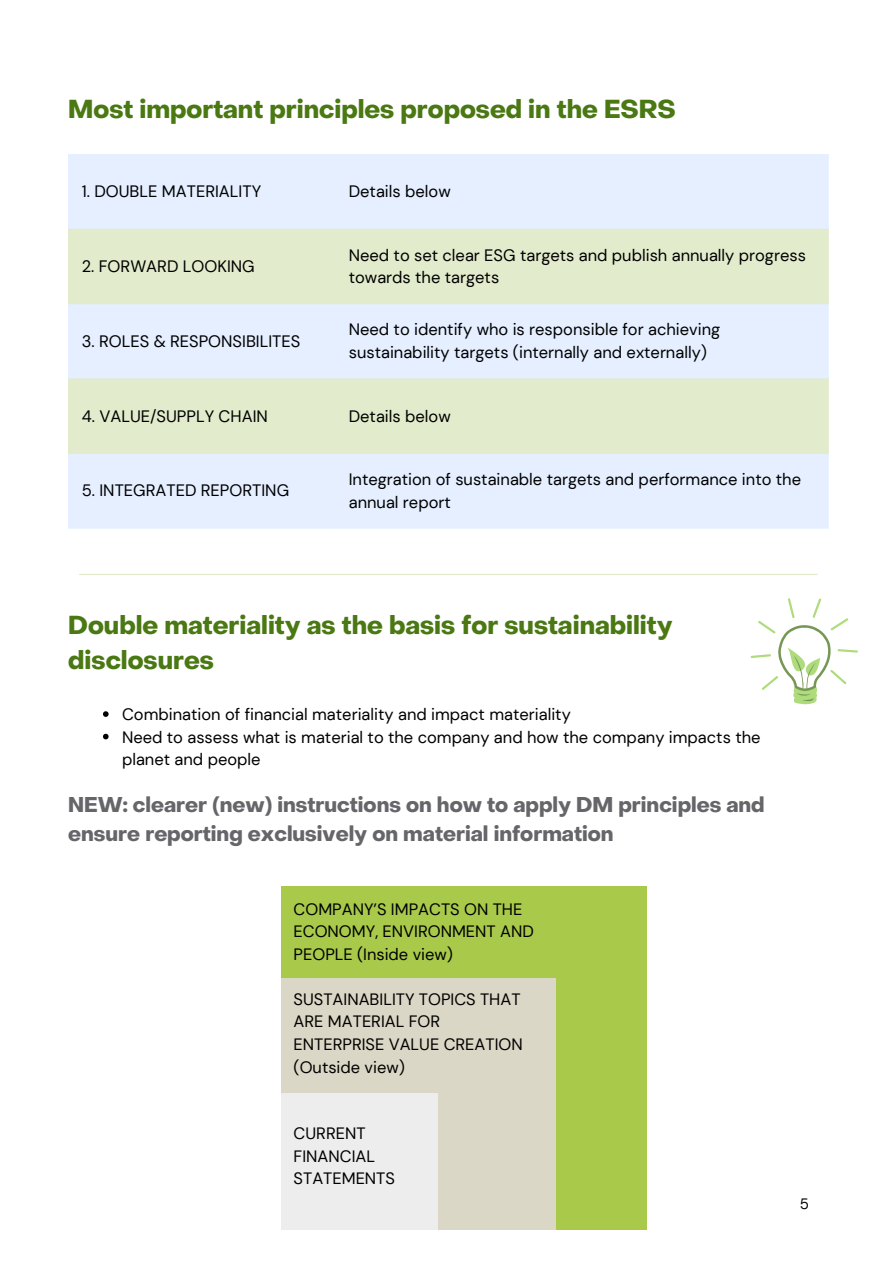
<style>
.page{position:relative;width:894px;height:1264px;background:#fff}
.page>*{position:absolute;margin:0;border:0;box-sizing:border-box;transform-origin:0 0}
.t1{font:700 25.5px/34.8px "Object Sans";color:#4a7812}
.t2{font:700 21px/29.2px "Object Sans";color:#65656a}
.t3{font:16.5px/22.5px "DM Sans";color:#000}
.t4{font:15px "DM Sans";color:#000}
</style>
<div class="page">
<div style="left:68px;top:154px;width:760px;height:374px;background:#e5efff"></div>
<svg style="left:68px;top:229px;width:760px;height:225px;background:#e2ecdc"></svg>
<hr style="left:79px;top:574px;width:738px;height:1px;background:#e2ebcb">
<div style="left:281px;top:886px;width:365px;height:343px;background:#a8c94a"></div>
<div style="left:281px;top:978px;width:274px;height:251px;background:#dbd7c6"></div>
<div style="left:281px;top:1093px;width:156px;height:136px;background:#ededed"></div>
<svg style="left:750px;top:598px;width:107px;height:106px"></svg>
<svg style="left:103px;top:711px;width:6px;height:6px"></svg>
<svg style="left:103px;top:733px;width:6px;height:6px"></svg>
<p class="t1" style="left:68px;top:94px;width:609px">Most important principles proposed in the ESRS</p>
<h1 class="t3" style="left:82px;top:180px;width:181px">1. DOUBLE MATERIALITY</h1>
<p class="t3" style="left:348px;top:180px;width:103px">Details below</p>
<p class="t3" style="left:82px;top:255px;width:174px">2. FORWARD LOOKING</p>
<p class="t3" style="left:348px;top:244px;width:458px">Need to set clear ESG targets and publish annually progress towards the targets</p>
<p class="t3" style="left:82px;top:330px;width:220px">3. ROLES &amp; RESPONSIBILITES</p>
<p class="t3" style="left:348px;top:318px;width:373px">Need to identify who is responsible for achieving sustainability targets (internally and externally)</p>
<p class="t3" style="left:82px;top:404px;width:187px">4. VALUE/SUPPLY CHAIN</p>
<p class="t3" style="left:348px;top:404px;width:103px">Details below</p>
<p class="t3" style="left:82px;top:479px;width:209px">5. INTEGRATED REPORTING</p>
<p class="t3" style="left:348px;top:468px;width:453px">Integration of sustainable targets and performance into the annual report</p>
<p class="t1" style="left:68px;top:610px;width:605px">Double materiality as the basis for sustainability disclosures</p>
<h2 class="t3" style="left:122px;top:703px;width:450px">Combination of financial materiality and impact materiality</h2>
<p class="t3" style="left:122px;top:726px;width:640px">Need to assess what is material to the company and how the company impacts the planet and people</p>
<p class="t2" style="left:68px;top:792px;width:697px">NEW: clearer (new) instructions on how to apply DM principles and ensure reporting exclusively on material information</p>
<p class="t3" style="left:293px;top:898px;width:242px">COMPANY’S IMPACTS ON THE<br>ECONOMY, ENVIRONMENT AND<br>PEOPLE (Inside view)</p>
<p class="t3" style="left:293px;top:988px;width:230px">SUSTAINABILITY TOPICS THAT<br>ARE MATERIAL FOR<br>ENTERPRISE VALUE CREATION (Outside view)</p>
<p class="t3" style="left:293px;top:1122px;width:103px">CURRENT<br>FINANCIAL<br>STATEMENTS</p>
<h1 class="t4" style="left:799px;top:1194px;width:11px">5</h1>
</div>
